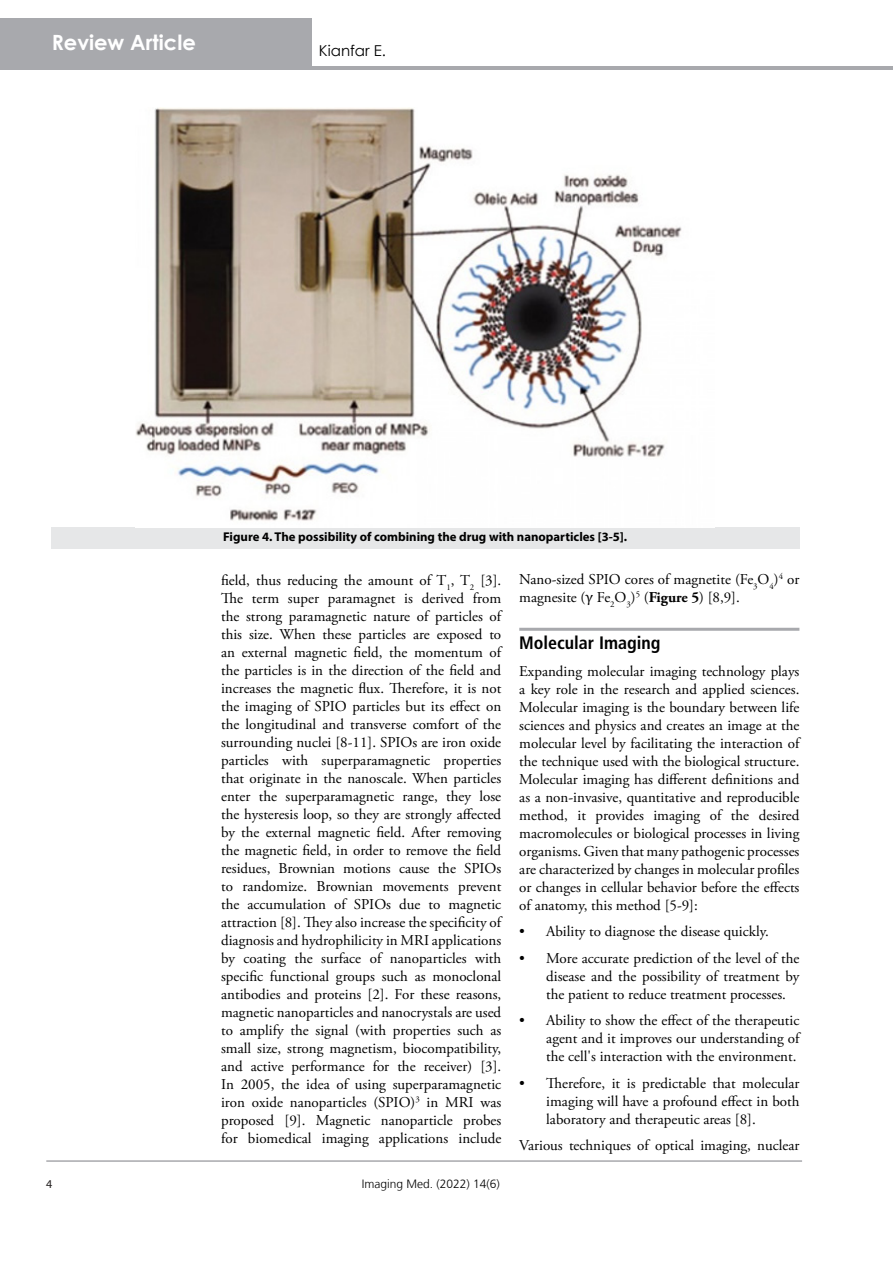
<style>
.page{position:relative;width:893px;height:1263px;background:#fff}
.page>*{position:absolute;margin:0;border:0;box-sizing:border-box;transform-origin:0 0}
.t1{font:700 21px "Century Gothic";color:#fff}
.t2{font:700 condensed 18px "Frutiger LT Std";color:#000}
.t3{font:15px/18px "Adobe Garamond Pro";color:#000;text-align:justify}
.t4{font:15px "Century Gothic";color:#000}
.t5{font:700 12.75px "Myriad Pro";color:#000}
.t6{font:300 12px "Frutiger LT";color:#000}
.t7{font:12px "Myriad Pro";color:#231f20}
.s1{font-family:"Cambria Math"}
.s2{font-weight:700}
</style>
<div class="page">
<div style="left:0;top:18px;width:312px;height:48px;background:#a8a9ad"></div>
<hr style="left:0;top:66px;width:893px;height:3px;background:#a8a9ad">
<hr style="left:46px;top:1160px;width:756px;height:2px;background:#a8a9ad">
<hr style="left:519px;top:628px;width:280px;height:3px;background:#a8a9ad">
<div style="left:51px;top:528px;width:748px;height:21px;background:#e6e7e8"></div>
<img style="left:136px;top:107px;width:546px;height:414px">
<h1 class="t1" style="left:52px;top:27px;width:146px">Review Article</h1>
<p class="t4" style="left:319px;top:40px;width:69px">Kianfar E.</p>
<p class="t5" style="left:223px;top:529px;width:406px">Figure 4. The possibility of combining the drug with nanoparticles [3-5].</p>
<p class="t3" style="left:221px;top:572px;width:282px">field, thus reducing the amount of T<sub>1</sub>, T<sub>2</sub> [3].<br>The term super paramagnet is derived from the strong paramagnetic nature of particles of this size. When these particles are exposed to an external magnetic field, the momentum of the particles is in the direction of the field and increases the magnetic flux. Therefore, it is not the imaging of SPIO particles but its effect on the longitudinal and transverse comfort of the surrounding nuclei [8-11]. SPIOs are iron oxide particles with superparamagnetic properties that originate in the nanoscale. When particles enter the superparamagnetic range, they lose the hysteresis loop, so they are strongly affected by the external magnetic field. After removing the magnetic field, in order to remove the field residues, Brownian motions cause the SPIOs to randomize. Brownian movements prevent the accumulation of SPIOs due to magnetic attraction [8]. They also increase the specificity of diagnosis and hydrophilicity in MRI applications by coating the surface of nanoparticles with specific functional groups such as monoclonal antibodies and proteins [2]. For these reasons, magnetic nanoparticles and nanocrystals are used to amplify the signal (with properties such as small size, strong magnetism, biocompatibility, and active performance for the receiver) [3].<br>In 2005, the idea of using superparamagnetic iron oxide nanoparticles (SPIO)<sup>3</sup> in MRI was proposed [9]. Magnetic nanoparticle probes for biomedical imaging applications include</p>
<p class="t3" style="left:519px;top:571px;width:282px">Nano-sized SPIO cores of magnetite (Fe<sub>3</sub>O<sub>4</sub>)<sup>4</sup> or magnesite (<span class="s1">γ</span> Fe<sub>2</sub>O<sub>3</sub>)<sup>5</sup> (<span class="s2">Figure 5</span>) [8,9].</p>
<p class="t2" style="left:519px;top:632px;width:143px">Molecular Imaging</p>
<p class="t3" style="left:519px;top:662px;width:282px">Expanding molecular imaging technology plays a key role in the research and applied sciences.<br>Molecular imaging is the boundary between life sciences and physics and creates an image at the molecular level by facilitating the interaction of the technique used with the biological structure.<br>Molecular imaging has different definitions and as a non-invasive, quantitative and reproducible method, it provides imaging of the desired macromolecules or biological processes in living organisms. Given that many pathogenic processes are characterized by changes in molecular profiles or changes in cellular behavior before the effects of anatomy, this method [5-9]:</p>
<p class="t3" style="left:519px;top:923px;width:251px">• Ability to diagnose the disease quickly.</p>
<p class="t3" style="left:546px;top:949px;width:255px;text-indent:-27px">• More accurate prediction of the level of the disease and the possibility of treatment by the patient to reduce treatment processes.</p>
<p class="t3" style="left:546px;top:1012px;width:255px;text-indent:-27px">• Ability to show the effect of the therapeutic agent and it improves our understanding of the cell's interaction with the environment.</p>
<p class="t3" style="left:546px;top:1074px;width:255px;text-indent:-27px">• Therefore, it is predictable that molecular imaging will have a profound effect in both laboratory and therapeutic areas [8].</p>
<p class="t3" style="left:519px;top:1137px;width:282px">Various techniques of optical imaging, nuclear</p>
<p class="t7" style="left:46px;top:1176px;width:8px">4</p>
<p class="t6" style="left:362px;top:1177px;width:140px">Imaging Med. (2022) 14(6)</p>
</div>
